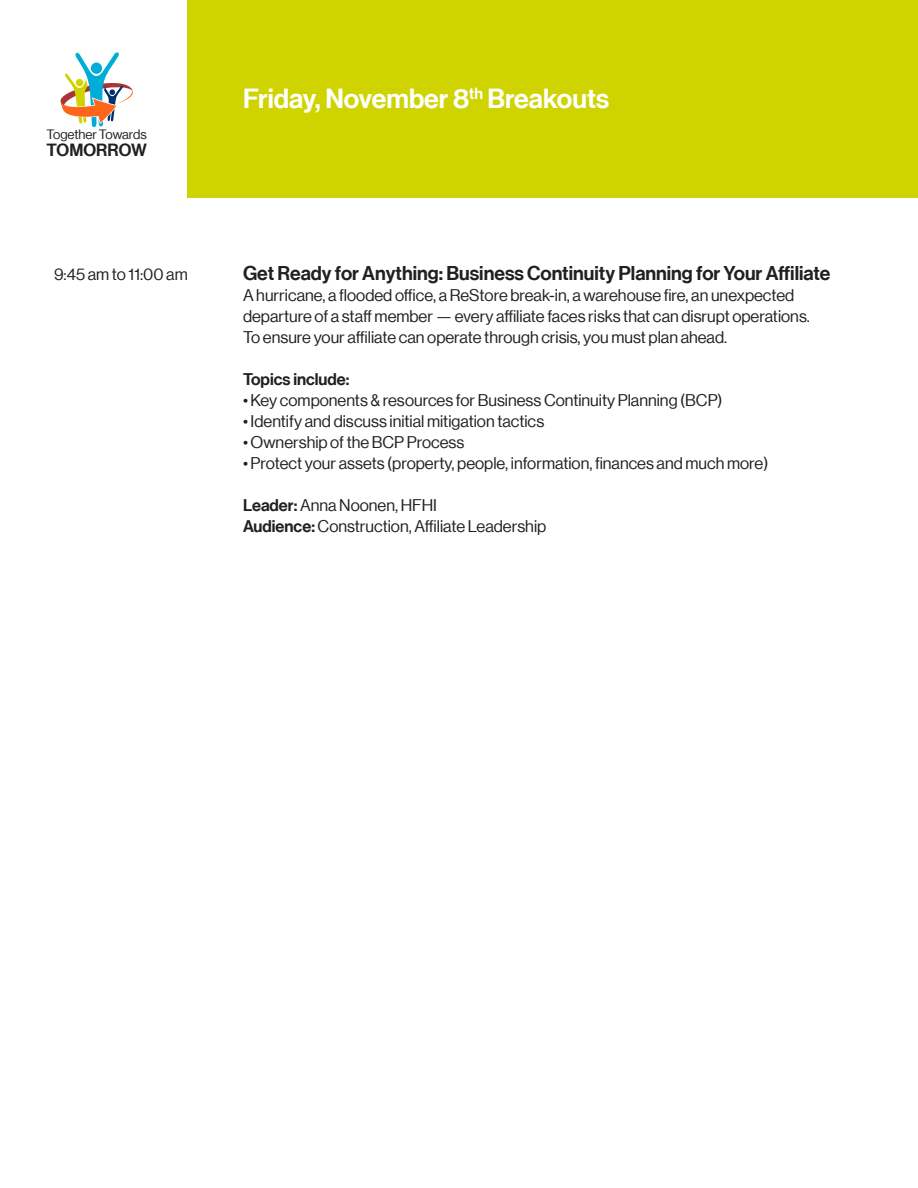
<style>
.page{position:relative;width:918px;height:1188px;background:#fff}
.page>*{position:absolute;margin:0;border:0;box-sizing:border-box;transform-origin:0 0}
.t1{font:500 27px "Neue Haas Grotesk Display";color:#fff}
.t2{font:500 19.5px "Neue Haas Grotesk Display";color:#231f20}
.t3{font:500 17.25px "Neue Haas Grotesk Display";letter-spacing:.005em;color:#231f20}
.t4{font:16.5px "Neue Haas Grotesk Display";color:#231f20}
.t5{font:500 16.5px "Neue Haas Grotesk Display";color:#231f20}
.t6{font:13.2px "Neue Haas Grotesk Display";letter-spacing:-.005em;color:#231f20}
.s1{font-weight:500}
</style>
<div class="page">
<svg style="left:60px;top:52px;width:73px;height:76px"></svg>
<div style="left:188px;top:0;width:730px;height:198px;background:#cfd400"></div>
<p class="t6" style="left:47px;top:127px;width:102px">Together Towards</p>
<p class="t3" style="left:47px;top:140px;width:102px">TOMORROW</p>
<p class="t1" style="left:243px;top:83px;width:368px">Friday, November 8<sup>th</sup> Breakouts</p>
<p class="t4" style="left:54px;top:265px;width:135px">9:45 am to 11:00 am</p>
<p class="t2" style="left:243px;top:261px;width:589px">Get Ready for Anything: Business Continuity Planning for Your Affiliate</p>
<p class="t4" style="left:243px;top:286px;width:553px">A hurricane, a flooded office, a ReStore break-in, a warehouse fire, an unexpected</p>
<p class="t4" style="left:243px;top:307px;width:568px">departure of a staff member — every affiliate faces risks that can disrupt operations.</p>
<p class="t4" style="left:243px;top:328px;width:486px">To ensure your affiliate can operate through crisis, you must plan ahead.</p>
<p class="t5" style="left:243px;top:369px;width:108px">Topics include:</p>
<p class="t4" style="left:243px;top:391px;width:481px">• Key components &amp; resources for Business Continuity Planning (BCP)</p>
<p class="t4" style="left:243px;top:412px;width:303px">• Identify and discuss initial mitigation tactics</p>
<p class="t4" style="left:243px;top:433px;width:223px">• Ownership of the BCP Process</p>
<p class="t4" style="left:243px;top:454px;width:527px">• Protect your assets (property, people, information, finances and much more)</p>
<p class="t4" style="left:243px;top:496px;width:196px"><span class="s1">Leader:</span> Anna Noonen, HFHI</p>
<p class="t4" style="left:243px;top:517px;width:305px"><span class="s1">Audience:</span> Construction, Affiliate Leadership</p>
</div>
